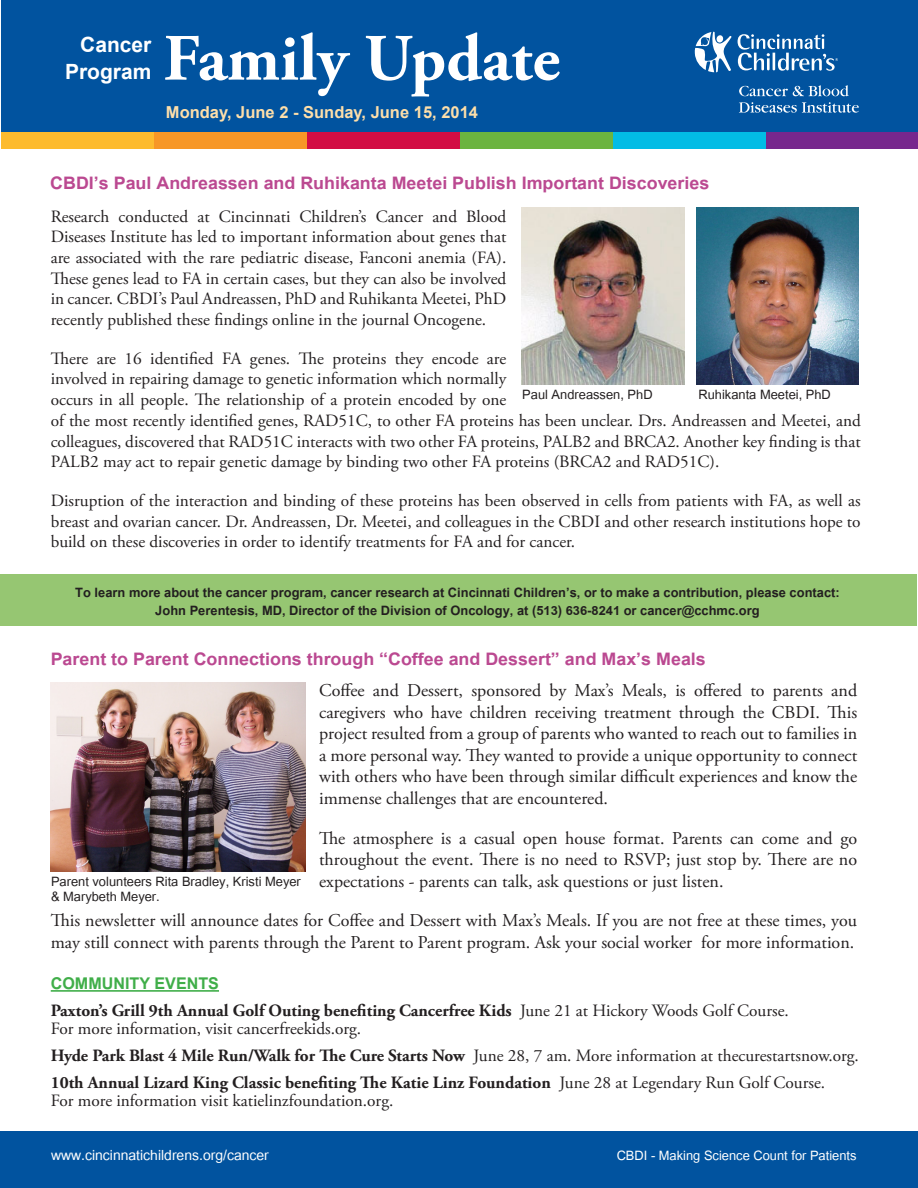
<style>
.page{position:relative;width:918px;height:1188px;background:#fff}
.page>*{position:absolute;margin:0;border:0;box-sizing:border-box;transform-origin:0 0}
.t1{font:700 66px "Adobe Garamond Pro";color:#fff}
.story_body{font:700 24px "Utsaah";color:#bb4991;scale:1.04 1}
.t2{font:700 22.5px "Utsaah";color:#40ae49}
.t3{font:700 21px "Arial";color:#fff}
.t4{font:19.5px "Utsaah";color:#fff}
.t5{font:18px/21.6px "Adobe Garamond Pro";color:#231f20;text-align:justify}
.t6{font:700 18px "Utsaah";color:#231f20}
.story_body-2{font:18px/15px "Utsaah";color:#231f20}
.t7{font:18px "Utsaah";color:#fff}
.t8{font:17.25px/20.7px "Adobe Garamond Pro";color:#231f20;text-align:justify}
.t9{font:700 17.25px "Adobe Garamond Pro";color:#231f20}
.t10{font:700 16.5px "Arial";color:#fedfaa}
.s1{font-weight:400}
.s2{font-weight:700}
</style>
<div class="page">
<div style="left:2px;top:0;width:916px;height:141px;background:#01539f"></div>
<svg style="left:739px;top:85px;width:110px;height:11px"></svg>
<svg style="left:739px;top:102px;width:120px;height:11px"></svg>
<svg style="left:695px;top:32px;width:37px;height:40px"></svg>
<svg style="left:738px;top:34px;width:100px;height:37px"></svg>
<div style="left:2px;top:132px;width:153px;height:16px;background:#fdbb2e"></div>
<div style="left:155px;top:132px;width:153px;height:16px;background:#f79727"></div>
<div style="left:307px;top:132px;width:154px;height:16px;background:#d20d44"></div>
<div style="left:460px;top:132px;width:153px;height:16px;background:#6cb43f"></div>
<div style="left:613px;top:132px;width:153px;height:16px;background:#02bce5"></div>
<div style="left:766px;top:132px;width:152px;height:16px;background:#77278d"></div>
<div style="left:0;top:1131px;width:918px;height:57px;background:#01539f"></div>
<div style="left:0;top:574px;width:916px;height:52px;background:#96c672"></div>
<img style="left:521px;top:208px;width:164px;height:177px">
<img style="left:51px;top:683px;width:255px;height:189px">
<hr style="left:51px;top:990px;width:168px;height:2px;background:#40ae49">
<img style="left:696px;top:208px;width:162px;height:177px">
<p class="t3" style="left:80px;top:30px;width:73px">Cancer</p>
<p class="t3" style="left:65px;top:57px;width:88px">Program</p>
<p class="t1" style="left:164px;top:20px;width:398px">Family Update</p>
<p class="t10" style="left:166px;top:101px;width:314px">Monday, June 2 - Sunday, June 15, 2014</p>
<p class="story_body" style="left:50px;top:171px;width:635px">CBDI’s Paul Andreassen and Ruhikanta Meetei Publish Important Discoveries</p>
<p class="t8" style="left:51px;top:206px;width:457px">Research conducted at Cincinnati Children’s Cancer and Blood Diseases Institute has led to important information about genes that are associated with the rare pediatric disease, Fanconi anemia (FA).<br>These genes lead to FA in certain cases, but they can also be involved in cancer. CBDI’s Paul Andreassen, PhD and Ruhikanta Meetei, PhD recently published these findings online in the journal Oncogene.</p>
<p class="t8" style="left:51px;top:349px;width:812px;text-align:left">There are 16 identified FA genes. The proteins they encode are<br>involved in repairing damage to genetic information which normally<br>occurs in all people. The relationship of a protein encoded by one<br>of the most recently identified genes, RAD51C, to other FA proteins has been unclear. Drs. Andreassen and Meetei, and colleagues, discovered that RAD51C interacts with two other FA proteins, PALB2 and BRCA2. Another key finding is that PALB2 may act to repair genetic damage by binding two other FA proteins (BRCA2 and RAD51C).</p>
<p class="t8" style="left:51px;top:491px;width:811px">Disruption of the interaction and binding of these proteins has been observed in cells from patients with FA, as well as breast and ovarian cancer. Dr. Andreassen, Dr. Meetei, and colleagues in the CBDI and other research institutions hope to build on these discoveries in order to identify treatments for FA and for cancer.</p>
<p class="story_body-2" style="left:522px;top:389px;width:132px">Paul Andreassen, PhD</p>
<p class="story_body-2" style="left:698px;top:389px;width:134px">Ruhikanta Meetei, PhD</p>
<p class="t6" style="left:75px;top:584px;width:766px">To learn more about the cancer program, cancer research at Cincinnati Children’s, or to make a contribution, please contact:</p>
<p class="t6" style="left:155px;top:602px;width:606px">John Perentesis, MD, Director of the Division of Oncology, at (513) 636-8241 or cancer@cchmc.org</p>
<p class="story_body" style="left:51px;top:648px;width:631px">Parent to Parent Connections through “Coffee and Dessert” and Max’s Meals</p>
<p class="t5" style="left:319px;top:680px;width:540px">Coffee and Dessert, sponsored by Max’s Meals, is offered to parents and caregivers who have children receiving treatment through the CBDI. This project resulted from a group of parents who wanted to reach out to families in a more personal way. They wanted to provide a unique opportunity to connect with others who have been through similar difficult experiences and know the immense challenges that are encountered.</p>
<p class="t5" style="left:319px;top:828px;width:540px">The atmosphere is a casual open house format. Parents can come and go throughout the event. There is no need to RSVP; just stop by. There are no expectations - parents can talk, ask questions or just listen.</p>
<p class="t5" style="left:51px;top:911px;width:808px">This newsletter will announce dates for Coffee and Dessert with Max’s Meals. If you are not free at these times, you may still connect with parents through the Parent to Parent program. Ask your social worker for more information.</p>
<p class="story_body-2" style="left:51px;top:875px;width:251px">Parent volunteers Rita Bradley, Kristi Meyer &amp; Marybeth Meyer.</p>
<p class="t2" style="left:51px;top:972px;width:170px">COMMUNITY EVENTS</p>
<p class="t9" style="left:51px;top:1001px;width:740px">Paxton’s Grill 9th Annual Golf Outing benefiting Cancerfree Kids <span class="s1">June 21 at Hickory Woods Golf Course.</span></p>
<p class="t8" style="left:51px;top:1019px;width:312px">For more information, visit cancerfreekids.org.</p>
<p class="t8" style="left:51px;top:1046px;width:810px"><span class="s2">Hyde Park Blast 4 Mile Run/Walk for The Cure Starts Now</span> June 28, 7 am. More information at thecurestartsnow.org.</p>
<p class="t9" style="left:51px;top:1073px;width:776px">10th Annual Lizard King Classic benefiting The Katie Linz Foundation <span class="s1">June 28 at Legendary Run Golf Course.</span></p>
<p class="t8" style="left:51px;top:1091px;width:344px">For more information visit katielinzfoundation.org.</p>
<p class="t4" style="left:51px;top:1146px;width:219px">www.cincinnatichildrens.org/cancer</p>
<p class="t7" style="left:617px;top:1147px;width:241px">CBDI - Making Science Count for Patients</p>
</div>
